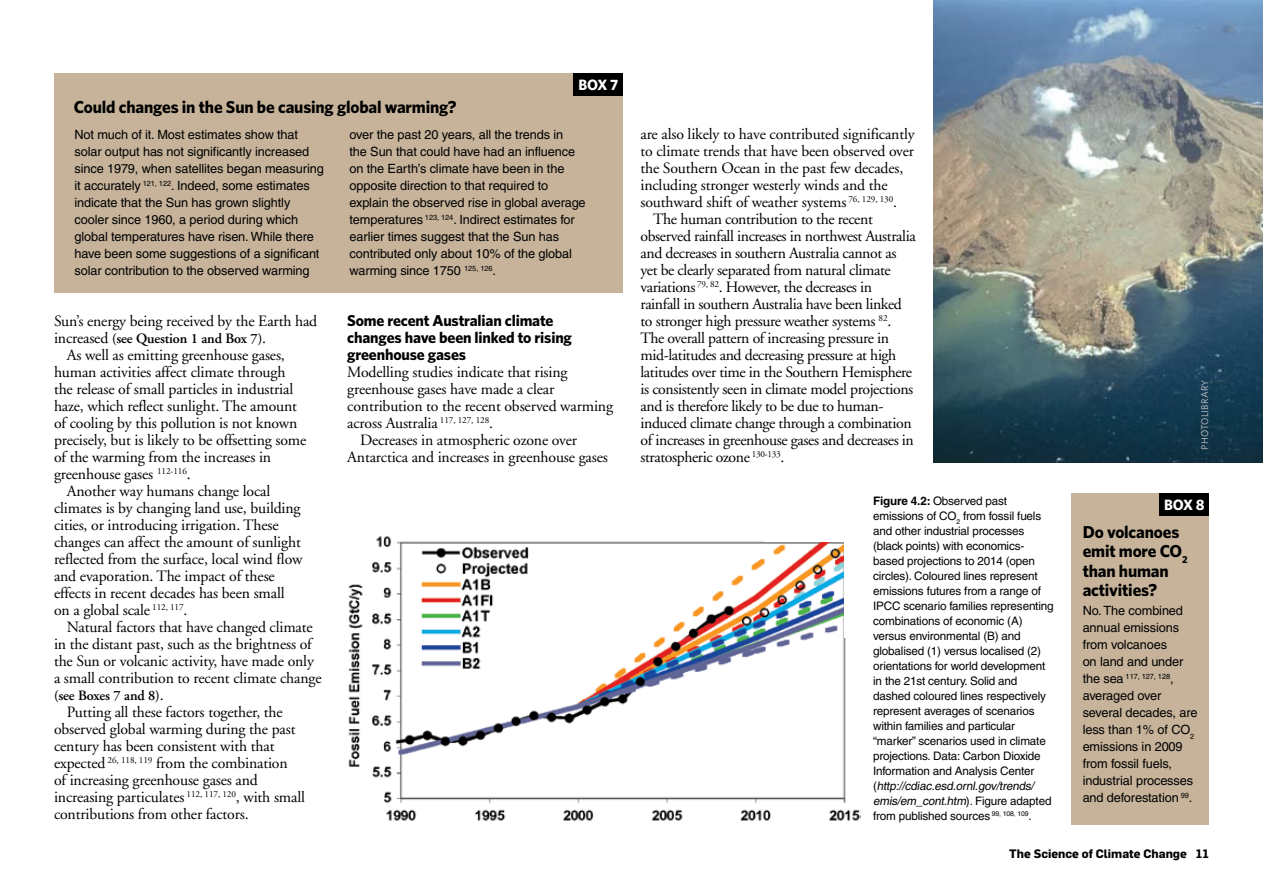
<style>
.page{position:relative;width:1263px;height:893px;background:#fff}
.page>*{position:absolute;margin:0;border:0;box-sizing:border-box;transform-origin:0 0}
.t1{font:700 17.25px/19.5px "Whitney";letter-spacing:-.01em;color:#000}
.t2{font:15.75px/17px "Adobe Garamond";letter-spacing:-.01em;color:#000}
.t3{font:700 15.75px/17px "Whitney";letter-spacing:-.01em;color:#000}
.t4{font:700 15px "Whitney";letter-spacing:.075em;color:#fff}
.t5{font:600 14.25px "Adobe Garamond";letter-spacing:-.01em;color:#000}
.t6{font:12.75px/17px "Helvetica";letter-spacing:-.01em;color:#000}
.t7{font:700 12px "Flama";color:#000}
.t8{font:11.7px/15px "Helvetica";letter-spacing:-.015em;color:#000}
.t9{font:9.75px "Whitney Book SC";letter-spacing:.015em;color:#c6c8ca}
.t10{font:7.5px "Helvetica";letter-spacing:-.01em;color:#000}
.s1{font-weight:400;font-size:15.75px}
.s2{font-weight:700}
.s3{font-style:italic}
.s4{font-size:12.75px}
</style>
<div class="page">
<img style="left:934px;top:0;width:329px;height:462px">
<img style="left:348px;top:536px;width:512px;height:285px">
<div style="left:1071px;top:493px;width:138px;height:332px;background:#c6b39a"></div>
<div style="left:54px;top:74px;width:568px;height:219px;background:#c6b39a"></div>
<div style="left:573px;top:74px;width:49px;height:22px;background:#000"></div>
<div style="left:1159px;top:493px;width:50px;height:23px;background:#000"></div>
<div style="left:764px;top:525px;width:89px;height:17px;background:#fff"></div>
<div style="left:844px;top:533px;width:10px;height:104px;background:#fff"></div>
<p class="t1" style="left:74px;top:97px;width:384px">Could changes in the Sun be causing global warming?</p>
<p class="t4" style="left:578px;top:75px;width:41px">Box 7</p>
<p class="t6" style="left:75px;top:126px;width:251px">Not much of it. Most estimates show that solar output has not significantly increased since 1979, when satellites began measuring it accurately <sup>121,</sup> <sup>122</sup>. Indeed, some estimates indicate that the Sun has grown slightly cooler since 1960, a period during which global temperatures have risen. While there have been some suggestions of a significant solar contribution to the observed warming</p>
<p class="t6" style="left:349px;top:126px;width:238px">over the past 20 years, all the trends in<br>the Sun that could have had an influence on the Earth’s climate have been in the opposite direction to that required to explain the observed rise in global average temperatures <sup>123,</sup> <sup>124</sup>. Indirect estimates for earlier times suggest that the Sun has contributed only about 10% of the global warming since 1750 <sup>125,</sup> <sup>126</sup>.</p>
<p class="t2" style="left:54px;top:313px;width:265px">Sun’s energy being received by the Earth had</p>
<p class="t5" style="left:54px;top:331px;width:214px"><span class="s1">increased</span> (see Question 1 and Box 7)<span class="s1">.</span></p>
<p class="t2" style="left:67px;top:347px;width:220px">As well as emitting greenhouse gases,</p>
<p class="t2" style="left:54px;top:364px;width:233px">human activities affect climate through</p>
<p class="t2" style="left:54px;top:381px;width:241px">the release of small particles in industrial</p>
<p class="t2" style="left:54px;top:398px;width:245px">haze, which reflect sunlight. The amount</p>
<p class="t2" style="left:54px;top:415px;width:245px">of cooling by this pollution is not known</p>
<p class="t2" style="left:54px;top:432px;width:254px">precisely, but is likely to be offsetting some</p>
<p class="t2" style="left:54px;top:449px;width:219px">of the warming from the increases in</p>
<p class="t2" style="left:54px;top:466px;width:138px">greenhouse gases <sup>112-116</sup>.</p>
<p class="t2" style="left:67px;top:483px;width:205px">Another way humans change local</p>
<p class="t2" style="left:54px;top:500px;width:248px">climates is by changing land use, building</p>
<p class="t2" style="left:54px;top:517px;width:226px">cities, or introducing irrigation. These</p>
<p class="t2" style="left:54px;top:534px;width:248px">changes can affect the amount of sunlight</p>
<p class="t2" style="left:54px;top:551px;width:250px">reflected from the surface, local wind flow</p>
<p class="t2" style="left:54px;top:568px;width:222px">and evaporation. The impact of these</p>
<p class="t2" style="left:54px;top:585px;width:232px">effects in recent decades has been small</p>
<p class="t2" style="left:54px;top:602px;width:135px">on a global scale <sup>112,</sup> <sup>117</sup>.</p>
<p class="t2" style="left:67px;top:619px;width:247px">Natural factors that have changed climate</p>
<p class="t2" style="left:54px;top:636px;width:259px">in the distant past, such as the brightness of</p>
<p class="t2" style="left:54px;top:653px;width:261px">the Sun or volcanic activity, have made only</p>
<p class="t2" style="left:54px;top:670px;width:269px">a small contribution to recent climate change</p>
<p class="t5" style="left:54px;top:688px;width:111px">(see Boxes 7 and 8)<span class="s1">.</span></p>
<p class="t2" style="left:54px;top:704px;width:252px;text-indent:13px">Putting all these factors together, the observed global warming during the past century has been consistent with that expected <sup>26,</sup> <sup>118,</sup> <sup>119</sup> from the combination<br>of increasing greenhouse gases and increasing particulates <sup>112,</sup> <sup>117,</sup> <sup>120</sup>, with small contributions from other factors.</p>
<p class="t3" style="left:347px;top:312px;width:226px">Some recent Australian climate changes have been linked to rising greenhouse gases</p>
<p class="t2" style="left:347px;top:364px;width:222px">Modelling studies indicate that rising</p>
<p class="t2" style="left:347px;top:381px;width:209px">greenhouse gases have made a clear</p>
<p class="t2" style="left:347px;top:398px;width:267px">contribution to the recent observed warming</p>
<p class="t2" style="left:347px;top:415px;width:147px">across Australia <sup>117,</sup> <sup>127,</sup> <sup>128</sup>.</p>
<p class="t2" style="left:360px;top:432px;width:219px">Decreases in atmospheric ozone over</p>
<p class="t2" style="left:347px;top:449px;width:262px">Antarctica and increases in greenhouse gases</p>
<p class="t2" style="left:640px;top:126px;width:276px">are also likely to have contributed significantly</p>
<p class="t2" style="left:640px;top:143px;width:275px">to climate trends that have been observed over</p>
<p class="t2" style="left:640px;top:160px;width:264px">the Southern Ocean in the past few decades,</p>
<p class="t2" style="left:640px;top:177px;width:249px">including stronger westerly winds and the</p>
<p class="t2" style="left:640px;top:194px;width:258px">southward shift of weather systems <sup>76,</sup> <sup>129,</sup> <sup>130</sup>.</p>
<p class="t2" style="left:653px;top:211px;width:221px">The human contribution to the recent</p>
<p class="t2" style="left:640px;top:228px;width:277px">observed rainfall increases in northwest Australia</p>
<p class="t2" style="left:640px;top:245px;width:257px">and decreases in southern Australia cannot as</p>
<p class="t2" style="left:640px;top:262px;width:252px">yet be clearly separated from natural climate</p>
<p class="t2" style="left:640px;top:279px;width:233px">variations <sup>79,</sup> <sup>82</sup>. However, the decreases in</p>
<p class="t2" style="left:640px;top:296px;width:263px">rainfall in southern Australia have been linked</p>
<p class="t2" style="left:640px;top:313px;width:252px">to stronger high pressure weather systems <sup>82</sup>.</p>
<p class="t2" style="left:640px;top:330px;width:250px">The overall pattern of increasing pressure in</p>
<p class="t2" style="left:640px;top:347px;width:257px">mid-latitudes and decreasing pressure at high</p>
<p class="t2" style="left:640px;top:364px;width:273px">latitudes over time in the Southern Hemisphere</p>
<p class="t2" style="left:640px;top:381px;width:274px">is consistently seen in climate model projections</p>
<p class="t2" style="left:640px;top:398px;width:244px">and is therefore likely to be due to human-</p>
<p class="t2" style="left:640px;top:415px;width:273px">induced climate change through a combination</p>
<p class="t2" style="left:640px;top:432px;width:275px">of increases in greenhouse gases and decreases in</p>
<p class="t2" style="left:640px;top:449px;width:145px">stratospheric ozone <sup>130-133</sup>.</p>
<p class="t9" style="left:1199px;top:450px;width:71px;rotate:-90deg">PHOTOLIBRARY</p>
<p class="t8" style="left:873px;top:494px;width:135px"><span class="s2">Figure 4.2:</span> Observed past</p>
<p class="t4" style="left:1164px;top:495px;width:42px">Box 8</p>
<p class="t8" style="left:873px;top:509px;width:182px">emissions of CO<sub>2</sub> from fossil fuels and other industrial processes (black points) with economics&shy;based projections to 2014 (open circles). Coloured lines represent emissions futures from a range of IPCC scenario families representing combinations of economic (A) versus environmental (B) and globalised (1) versus localised (2) orientations for world development in the 21st century. Solid and dashed coloured lines respectively represent averages of scenarios within families and particular “marker” scenarios used in climate projections. Data: Carbon Dioxide Information and Analysis Center<br>( <span class="s3">http://cdiac.esd.ornl.gov/trends/ emis/em_cont.htm</span>) . F i g u re ad a pte d from published sources <sup>99,</sup> <sup>108,</sup> <sup>109</sup>.</p>
<p class="t1" style="left:1083px;top:522px;width:106px">Do volcanoes emit more CO<sub>2 </sub>than human activities?</p>
<p class="t6" style="left:1083px;top:602px;width:102px">No. The combined annual emissions from volcanoes on land and under</p>
<p class="t10" style="left:1083px;top:672px;width:92px"><span class="s4">the sea</span> 117, 127, 128<span class="s4">,</span></p>
<p class="t6" style="left:1083px;top:687px;width:116px">averaged over several decades, are less than 1% of CO<sub>2 </sub>emissions in 2009 from fossil fuels, industrial processes and deforestation <sup>99</sup>.</p>
<p class="t7" style="left:1009px;top:846px;width:201px">The Science of Climate Change 11</p>
</div>
